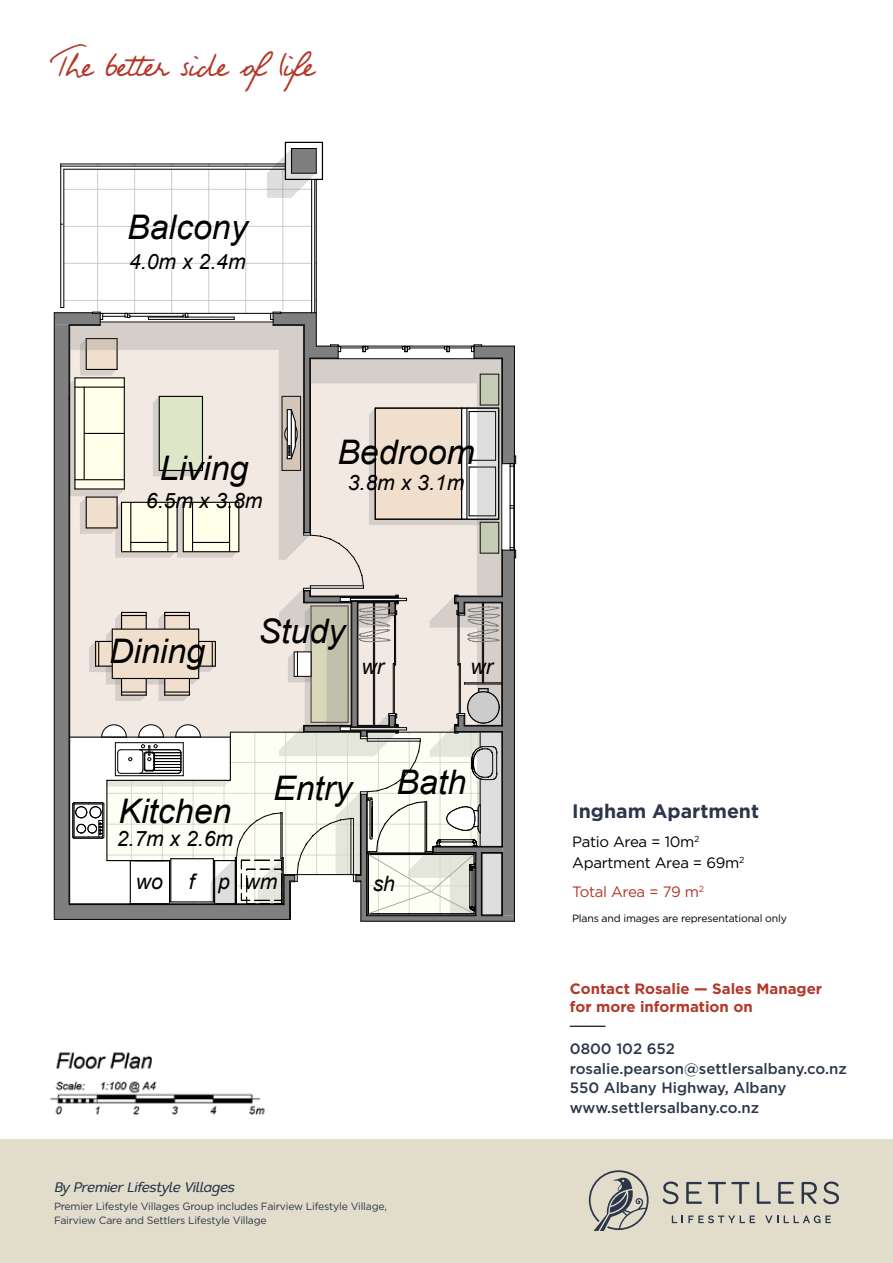
<style>
.page{position:relative;width:893px;height:1263px;background:#fff}
.page>*{position:absolute;margin:0;border:0;box-sizing:border-box;transform-origin:0 0}
.t1{font:36.3px "Fabio Handwriting";letter-spacing:-.01em;color:#b33829}
.t2{font:italic 33.9px "Arial";color:#000}
.t3{font:italic 21.15px "Arial";color:#000}
.t4{font:700 19.5px "Gotham";color:#2c364a}
.t5{font:500 15px/19.5px "Gotham";color:#2c364a}
.t6{font:700 15px/18px "Gotham";color:#b33829}
.t7{font:15px/21.3px "Gotham";letter-spacing:-.02em;color:#000}
.t8{font:15px "Gotham";letter-spacing:-.02em;color:#b33829}
.t9{font:italic 13.5px "Redshift";letter-spacing:-.025em;color:#2c364a}
.t10{font:10.5px/13.5px "Gotham";letter-spacing:-.02em;color:#2c364a}
.t11{font:10.5px "Gotham";letter-spacing:-.02em;color:#000}
</style>
<div class="page">
<img style="left:51px;top:1052px;width:214px;height:64px">
<hr style="left:361px;top:921px;width:153px;height:1px;background:#000">
<hr style="left:322px;top:142px;width:1px;height:37px;background:#000">
<hr style="left:285px;top:142px;width:37px;height:1px;background:#000">
<hr style="left:285px;top:142px;width:1px;height:37px;background:#000">
<svg style="left:54px;top:148px;width:462px;height:773px"></svg>
<div style="left:0;top:1140px;width:893px;height:123px;background:#e2ddcb"></div>
<svg style="left:672px;top:1215px;width:83px;height:8px"></svg>
<svg style="left:765px;top:1215px;width:13px;height:8px"></svg>
<svg style="left:784px;top:1215px;width:47px;height:8px"></svg>
<svg style="left:663px;top:1181px;width:15px;height:23px"></svg>
<svg style="left:686px;top:1182px;width:16px;height:22px"></svg>
<svg style="left:708px;top:1182px;width:42px;height:22px"></svg>
<svg style="left:757px;top:1182px;width:14px;height:22px"></svg>
<svg style="left:778px;top:1182px;width:16px;height:22px"></svg>
<svg style="left:802px;top:1182px;width:15px;height:22px"></svg>
<svg style="left:823px;top:1181px;width:16px;height:23px"></svg>
<svg style="left:589px;top:1170px;width:60px;height:61px"></svg>
<hr style="left:570px;top:1026px;width:35px;height:1px;background:#000">
<h1 class="t1" style="left:54px;top:43px;width:262px">The better side of life</h1>
<h2 class="t2" style="left:127px;top:205px;width:122px">Balcony</h2>
<h3 class="t3" style="left:129px;top:248px;width:118px">4.0m x 2.4m</h3>
<h2 class="t2" style="left:160px;top:446px;width:90px">Living</h2>
<h3 class="t3" style="left:146px;top:487px;width:118px">6.5m x 3.8m</h3>
<h2 class="t2" style="left:337px;top:430px;width:139px">Bedroom</h2>
<h3 class="t3" style="left:348px;top:469px;width:118px">3.8m x 3.1m</h3>
<h2 class="t2" style="left:109px;top:629px;width:97px">Dining</h2>
<h2 class="t2" style="left:259px;top:610px;width:88px">Study</h2>
<h3 class="t3" style="left:361px;top:652px;width:24px">wr</h3>
<h3 class="t3" style="left:470px;top:652px;width:24px">wr</h3>
<h2 class="t2" style="left:118px;top:789px;width:114px">Kitchen</h2>
<h3 class="t3" style="left:117px;top:824px;width:118px">2.7m x 2.6m</h3>
<h2 class="t2" style="left:273px;top:766px;width:81px">Entry</h2>
<h2 class="t2" style="left:397px;top:760px;width:71px">Bath</h2>
<h3 class="t3" style="left:136px;top:868px;width:143px">wo f pwm</h3>
<h3 class="t3" style="left:373px;top:870px;width:24px">sh</h3>
<p class="t9" style="left:54px;top:1178px;width:182px">By Premier Lifestyle Villages</p>
<p class="t10" style="left:54px;top:1199px;width:334px">Premier Lifestyle Villages Group includes Fairview Lifestyle Village,<br>Fairview Care and Settlers Lifestyle Village</p>
<h3 class="t4" style="left:572px;top:800px;width:189px">Ingham Apartment</h3>
<h3 class="t7" style="left:572px;top:831px;width:174px">Patio Area = 10m<sup>2<br></sup>Apartment Area = 69m<sup>2</sup></h3>
<h3 class="t8" style="left:572px;top:883px;width:133px">Total Area = 79 m<sup>2</sup></h3>
<p class="t11" style="left:572px;top:913px;width:216px">Plans and images are representational only</p>
<h3 class="t6" style="left:570px;top:979px;width:254px">Contact Rosalie — Sales Manager for more information on</h3>
<h3 class="t5" style="left:570px;top:1039px;width:279px">0800 102 652 rosalie.pearson@settlersalbany.co.nz<br>550 Albany Highway, Albany www.settlersalbany.co.nz</h3>
</div>
